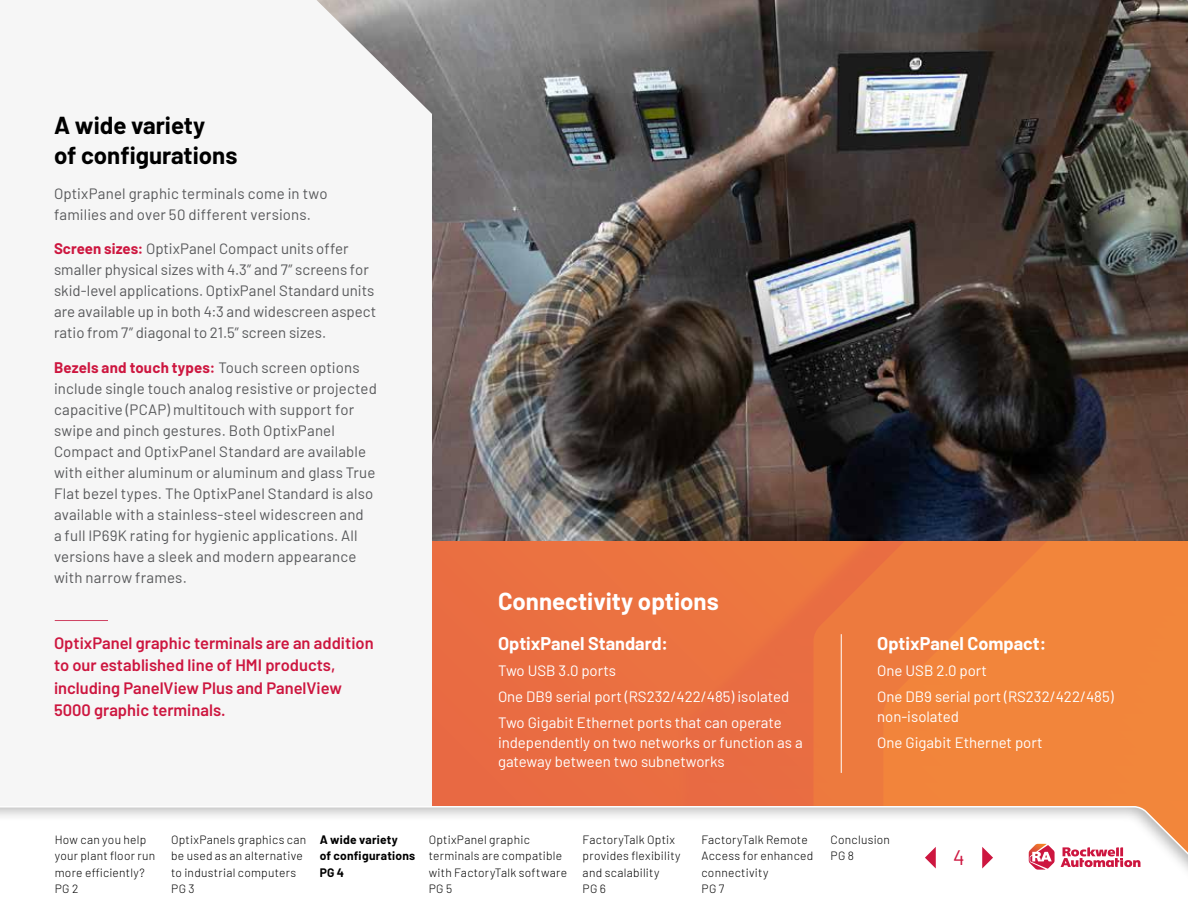
<style>
.page{position:relative;width:1188px;height:918px;background:#fff}
.page>*{position:absolute;margin:0;border:0;box-sizing:border-box;transform-origin:0 0}
.t1{font:700 24px/30px "Barlow";color:#000}
.t2{font:700 24px "Barlow";color:#fff}
.t3{font:21px "Barlow";color:#cd163f}
.t4{font:700 18px "Barlow";color:#fff}
.t5{font:600 16.5px/22.5px "Barlow";color:#cd163f}
.t6{font:15px/21px "Barlow";letter-spacing:.01em;color:#58595b}
.t7{font:15px/26.2px "Barlow";color:#fff}
.t8{font:300 12px/16.5px "Barlow";letter-spacing:.025em;color:#000}
.t9{font:700 12px/16.5px "Barlow";letter-spacing:.02em;color:#000}
.s1{font-weight:700;color:#cd163f}
</style>
<div class="page">
<div style="left:432px;top:541px;width:222px;height:263px;background:#ea6d41"></div>
<div style="left:654px;top:541px;width:159px;height:263px;background:#ea7041"></div>
<svg style="left:813px;top:541px;width:70px;height:263px;background:#ec783e"></svg>
<svg style="left:883px;top:541px;width:305px;height:263px;background:#f1833b"></svg>
<img style="left:432px;top:0;width:756px;height:541px">
<div style="left:54px;top:0;width:378px;height:622px;background:#f6f6f6"></div>
<hr style="left:55px;top:620px;width:53px;height:1px;background:#cd163f">
<hr style="left:841px;top:634px;width:1px;height:139px;background:#fff">
<svg style="left:0;top:805px;width:1188px;height:66px"></svg>
<svg style="left:982px;top:847px;width:11px;height:22px"></svg>
<svg style="left:925px;top:847px;width:11px;height:22px"></svg>
<svg style="left:1061px;top:847px;width:79px;height:20px"></svg>
<svg style="left:1029px;top:844px;width:26px;height:26px"></svg>
<h1 class="t1" style="left:54px;top:109px;width:185px">A wide variety<br>of configurations</h1>
<p class="t6" style="left:54px;top:182px;width:275px">OptixPanel graphic terminals come in two families and over 50 different versions.</p>
<p class="t6" style="left:54px;top:237px;width:324px"><span class="s1">Screen sizes:</span> OptixPanel Compact units offer smaller physical sizes with 4.3” and 7” screens for skid-level applications. OptixPanel Standard units are available up in both 4:3 and widescreen aspect ratio from 7” diagonal to 21.5” screen sizes.</p>
<p class="t6" style="left:54px;top:356px;width:324px"><span class="s1">Bezels and touch types:</span> Touch screen options include single touch analog resistive or projected capacitive (PCAP) multitouch with support for swipe and pinch gestures. Both OptixPanel Compact and OptixPanel Standard are available with either aluminum or aluminum and glass True Flat bezel types. The OptixPanel Standard is also available with a stainless-steel widescreen and<br>a full IP69K rating for hygienic applications. All versions have a sleek and modern appearance with narrow frames.</p>
<h1 class="t2" style="left:498px;top:583px;width:222px">Connectivity options</h1>
<p class="t5" style="left:54px;top:630px;width:321px">OptixPanel graphic terminals are an addition to our established line of HMI products, including PanelView Plus and PanelView 5000 graphic terminals.</p>
<p class="t4" style="left:877px;top:630px;width:171px">OptixPanel Compact:</p>
<p class="t4" style="left:498px;top:630px;width:172px">OptixPanel Standard:</p>
<p class="t7" style="left:498px;top:656px;width:293px">Two USB 3.0 ports<br>One DB9 serial port (RS232/422/485) isolated<br>Two Gigabit Ethernet ports that can operate</p>
<p class="t7" style="left:498px;top:731px;width:306px;line-height:19.5px">independently on two networks or function as a gateway between two subnetworks</p>
<p class="t7" style="left:877px;top:656px;width:238px">One USB 2.0 port<br>One DB9 serial port (RS232/422/485)</p>
<p class="t7" style="left:877px;top:702px;width:167px">non-isolated<br>One Gigabit Ethernet port</p>
<p class="t8" style="left:55px;top:830px;width:102px">How can you help your plant floor run more efficiently?<br>PG 2</p>
<p class="t8" style="left:171px;top:830px;width:137px">OptixPanels graphics can be used as an alternative to industrial computers<br>PG 3</p>
<p class="t9" style="left:320px;top:830px;width:97px">A wide variety<br>of configurations<br>PG 4</p>
<p class="t8" style="left:429px;top:830px;width:140px">OptixPanel graphic terminals are compatible with FactoryTalk software<br>PG 5</p>
<p class="t8" style="left:583px;top:830px;width:99px">FactoryTalk Optix provides flexibility and scalability<br>PG 6</p>
<p class="t8" style="left:701px;top:830px;width:113px">FactoryTalk Remote<br>Access for enhanced connectivity<br>PG 7</p>
<p class="t8" style="left:831px;top:830px;width:61px">Conclusion<br>PG 8</p>
<h2 class="t3" style="left:953px;top:842px;width:13px">4</h2>
</div>
